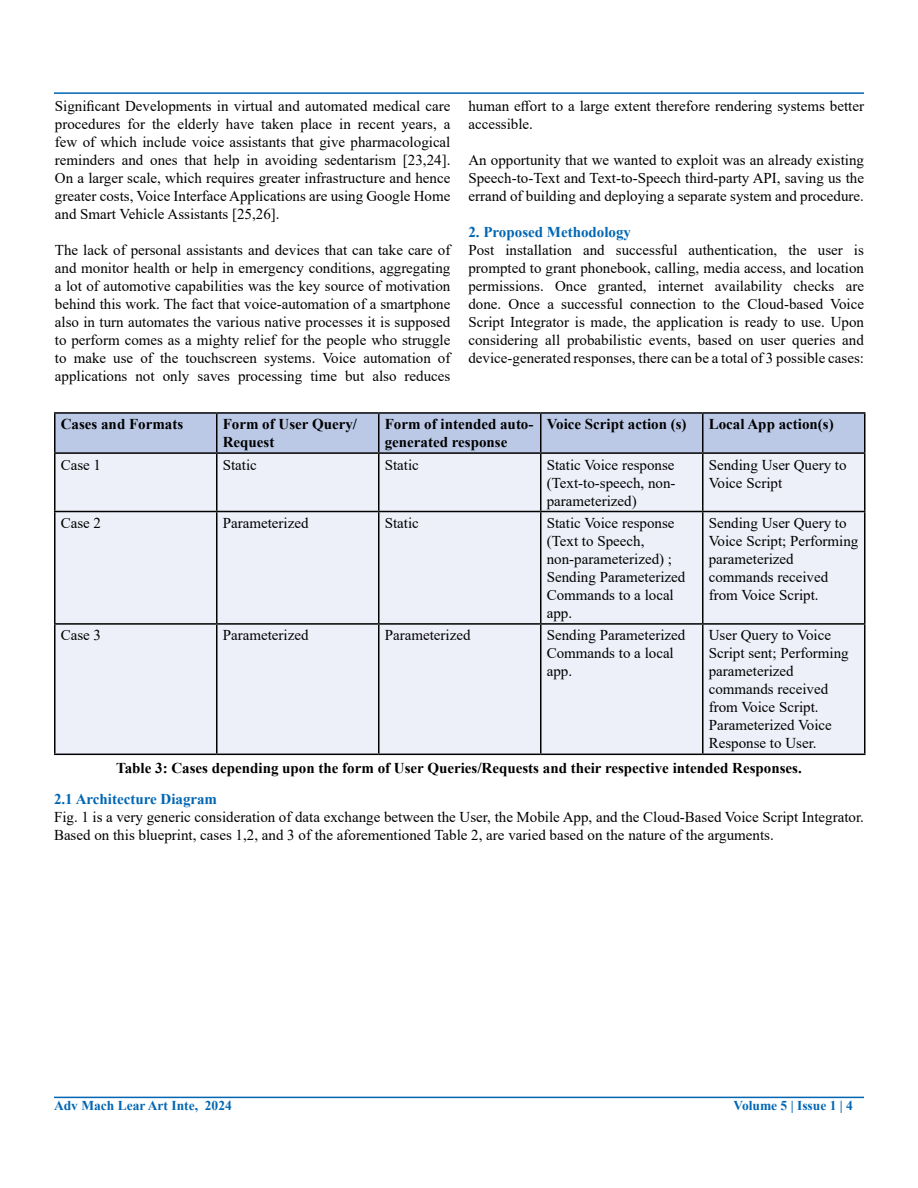
<style>
.page{position:relative;width:918px;height:1188px;background:#fff}
.page>*{position:absolute;margin:0;border:0;box-sizing:border-box;transform-origin:0 0}
.t1{font:15px/18px "Times New Roman";color:#000}
.t2{font:700 15px/18px "Times New Roman";color:#000}
.t3{font:700 15px "Times New Roman";color:#0066b3}
.t4{font:700 13.5px "Times New Roman";color:#0066b3}
</style>
<div class="page">
<hr style="left:54px;top:1097px;width:810px;height:1px;background:#0066b3">
<hr style="left:54px;top:92px;width:810px;height:2px;background:#0066b3">
<div style="left:56px;top:414px;width:808px;height:38px;background:#bbc9e7"></div>
<div style="left:56px;top:454px;width:808px;height:300px;background:#eef0f9"></div>
<hr style="left:54px;top:412px;width:163px;height:2px;background:#000">
<hr style="left:54px;top:414px;width:2px;height:38px;background:#000">
<hr style="left:217px;top:412px;width:162px;height:2px;background:#000">
<hr style="left:216px;top:414px;width:2px;height:38px;background:#000">
<hr style="left:379px;top:412px;width:162px;height:2px;background:#000">
<hr style="left:378px;top:414px;width:2px;height:38px;background:#000">
<hr style="left:541px;top:412px;width:162px;height:2px;background:#000">
<hr style="left:540px;top:414px;width:2px;height:38px;background:#000">
<hr style="left:703px;top:412px;width:163px;height:2px;background:#000">
<hr style="left:702px;top:414px;width:2px;height:38px;background:#000">
<hr style="left:864px;top:414px;width:2px;height:38px;background:#000">
<hr style="left:54px;top:452px;width:163px;height:2px;background:#000">
<hr style="left:54px;top:454px;width:2px;height:57px;background:#000">
<hr style="left:217px;top:452px;width:162px;height:2px;background:#000">
<hr style="left:216px;top:454px;width:2px;height:57px;background:#000">
<hr style="left:379px;top:452px;width:162px;height:2px;background:#000">
<hr style="left:378px;top:454px;width:2px;height:57px;background:#000">
<hr style="left:541px;top:452px;width:162px;height:2px;background:#000">
<hr style="left:540px;top:454px;width:2px;height:57px;background:#000">
<hr style="left:703px;top:452px;width:163px;height:2px;background:#000">
<hr style="left:702px;top:454px;width:2px;height:57px;background:#000">
<hr style="left:864px;top:454px;width:2px;height:57px;background:#000">
<hr style="left:54px;top:511px;width:163px;height:1px;background:#000">
<hr style="left:54px;top:512px;width:2px;height:111px;background:#000">
<hr style="left:217px;top:511px;width:162px;height:1px;background:#000">
<hr style="left:216px;top:512px;width:2px;height:111px;background:#000">
<hr style="left:379px;top:511px;width:162px;height:1px;background:#000">
<hr style="left:378px;top:512px;width:2px;height:111px;background:#000">
<hr style="left:541px;top:511px;width:162px;height:1px;background:#000">
<hr style="left:540px;top:512px;width:2px;height:111px;background:#000">
<hr style="left:703px;top:511px;width:163px;height:1px;background:#000">
<hr style="left:702px;top:512px;width:2px;height:111px;background:#000">
<hr style="left:864px;top:512px;width:2px;height:111px;background:#000">
<hr style="left:54px;top:623px;width:163px;height:2px;background:#000">
<hr style="left:54px;top:625px;width:2px;height:129px;background:#000">
<hr style="left:217px;top:623px;width:162px;height:2px;background:#000">
<hr style="left:216px;top:625px;width:2px;height:129px;background:#000">
<hr style="left:379px;top:623px;width:162px;height:2px;background:#000">
<hr style="left:378px;top:625px;width:2px;height:129px;background:#000">
<hr style="left:541px;top:623px;width:162px;height:2px;background:#000">
<hr style="left:540px;top:625px;width:2px;height:129px;background:#000">
<hr style="left:703px;top:623px;width:163px;height:2px;background:#000">
<hr style="left:702px;top:625px;width:2px;height:129px;background:#000">
<hr style="left:864px;top:625px;width:2px;height:129px;background:#000">
<hr style="left:54px;top:754px;width:163px;height:1px;background:#000">
<hr style="left:217px;top:754px;width:162px;height:1px;background:#000">
<hr style="left:379px;top:754px;width:162px;height:1px;background:#000">
<hr style="left:541px;top:754px;width:162px;height:1px;background:#000">
<hr style="left:703px;top:754px;width:163px;height:1px;background:#000">
<p class="t1" style="left:55px;top:97px;width:397px;text-align:justify">Significant Developments in virtual and automated medical care procedures for the elderly have taken place in recent years, a few of which include voice assistants that give pharmacological reminders and ones that help in avoiding sedentarism [23,24].<br>On a larger scale, which requires greater infrastructure and hence greater costs, Voice Interface Applications are using Google Home and Smart Vehicle Assistants [25,26].</p>
<p class="t1" style="left:55px;top:241px;width:397px;text-align:justify">The lack of personal assistants and devices that can take care of and monitor health or help in emergency conditions, aggregating a lot of automotive capabilities was the key source of motivation behind this work. The fact that voice-automation of a smartphone also in turn automates the various native processes it is supposed to perform comes as a mighty relief for the people who struggle to make use of the touchscreen systems. Voice automation of applications not only saves processing time but also reduces</p>
<p class="t1" style="left:468px;top:97px;width:397px">human effort to a large extent therefore rendering systems better accessible.</p>
<p class="t1" style="left:468px;top:151px;width:397px;text-align:justify">An opportunity that we wanted to exploit was an already existing Speech-to-Text and Text-to-Speech third-party API, saving us the errand of building and deploying a separate system and procedure.</p>
<p class="t3" style="left:468px;top:221px;width:164px">2. Proposed Methodology</p>
<p class="t1" style="left:468px;top:241px;width:397px;text-align:justify">Post installation and successful authentication, the user is prompted to grant phonebook, calling, media access, and location permissions. Once granted, internet availability checks are done. Once a successful connection to the Cloud-based Voice Script Integrator is made, the application is ready to use. Upon considering all probabilistic events, based on user queries and device-generated responses, there can be a total of 3 possible cases:</p>
<p class="t2" style="left:61px;top:415px;width:124px">Cases and Formats</p>
<p class="t2" style="left:223px;top:415px;width:136px">Form of User Query/<br>Request</p>
<p class="t2" style="left:385px;top:415px;width:150px">Form of intended auto&shy;generated response</p>
<p class="t2" style="left:547px;top:415px;width:141px">Voice Script action (s)</p>
<p class="t2" style="left:709px;top:415px;width:127px">Local App action(s)</p>
<p class="t1" style="left:61px;top:455px;width:42px">Case 1</p>
<p class="t1" style="left:223px;top:455px;width:36px">Static</p>
<p class="t1" style="left:385px;top:455px;width:36px">Static</p>
<p class="t1" style="left:547px;top:455px;width:130px;text-align:justify">Static Voice response (Text-to-speech, non&shy;parameterized)</p>
<p class="t1" style="left:709px;top:455px;width:139px">Sending User Query to<br>Voice Script</p>
<p class="t1" style="left:61px;top:513px;width:42px">Case 2</p>
<p class="t1" style="left:223px;top:513px;width:87px">Parameterized</p>
<p class="t1" style="left:385px;top:513px;width:36px">Static</p>
<p class="t1" style="left:547px;top:513px;width:140px">Static Voice response (Text to Speech, non-parameterized) ;<br>Sending Parameterized<br>Commands to a local app.</p>
<p class="t1" style="left:709px;top:513px;width:151px">Sending User Query to<br>Voice Script; Performing parameterized commands received from Voice Script.</p>
<p class="t1" style="left:61px;top:626px;width:42px">Case 3</p>
<p class="t1" style="left:223px;top:626px;width:87px">Parameterized</p>
<p class="t1" style="left:385px;top:626px;width:87px">Parameterized</p>
<p class="t1" style="left:547px;top:626px;width:140px">Sending Parameterized<br>Commands to a local app.</p>
<p class="t1" style="left:709px;top:626px;width:141px">User Query to Voice<br>Script sent; Performing parameterized commands received from Voice Script.<br>Parameterized Voice<br>Response to User.</p>
<p class="t2" style="left:116px;top:759px;width:687px">Table 3: Cases depending upon the form of User Queries/Requests and their respective intended Responses.</p>
<p class="t3" style="left:54px;top:788px;width:165px">2.1 Architecture Diagram</p>
<p class="t1" style="left:54px;top:807px;width:812px">Fig. 1 is a very generic consideration of data exchange between the User, the Mobile App, and the Cloud-Based Voice Script Integrator.<br>Based on this blueprint, cases 1,2, and 3 of the aforementioned Table 2, are varied based on the nature of the arguments.</p>
<p class="t4" style="left:54px;top:1096px;width:179px">Adv Mach Lear Art Inte, 2024</p>
<p class="t4" style="left:734px;top:1096px;width:121px">Volume 5 | Issue 1 | 4</p>
</div>
